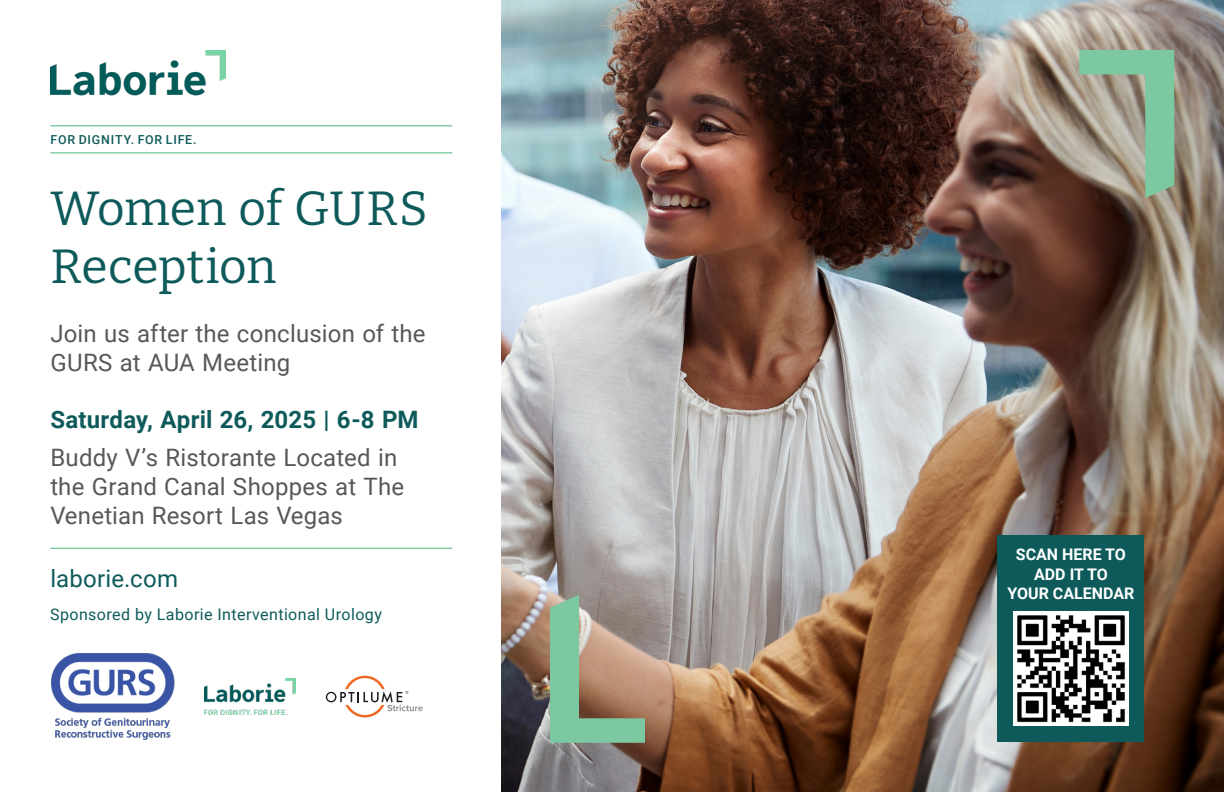
<style>
.page{position:relative;width:1224px;height:792px;background:#fff}
.page>*{position:absolute;margin:0;border:0;box-sizing:border-box;transform-origin:0 0}
.Title_-_Main{font:48px/57.6px "Bitter";letter-spacing:-.005em;color:#0e5a5a}
.Title_-_Main-2{font:24px/28.8px "Roboto";letter-spacing:.01em;color:#57585a}
.Title_-_Main-3{font:700 24px "Roboto";letter-spacing:.01em;color:#0e5a5a}
.Title_-_Main-4{font:24px "Roboto";letter-spacing:.01em;color:#0e5a5a}
.Title_-_Main-5{font:16px "Roboto";letter-spacing:.025em;color:#0e5a5a}
.t1{font:700 16px "Roboto";color:#fff}
.t2{font:500 12.4px "Roboto";letter-spacing:.065em;color:#0e5a5a}
</style>
<div class="page">
<img style="left:501px;top:0;width:723px;height:792px">
<svg style="left:1079px;top:50px;width:95px;height:148px;background:#92ab92"></svg>
<svg style="left:550px;top:595px;width:95px;height:148px;background:#99a58a"></svg>
<img style="left:205px;top:678px;width:91px;height:37px">
<img style="left:51px;top:653px;width:124px;height:87px">
<hr style="left:50px;top:125px;width:402px;height:2px;background:#7dc9a0">
<hr style="left:50px;top:152px;width:402px;height:2px;background:#7dc9a0">
<hr style="left:50px;top:548px;width:402px;height:1px;background:#7dc9a0">
<div style="left:998px;top:535px;width:146px;height:207px;background:#0e5a5a"></div>
<img style="left:1014px;top:611px;width:114px;height:115px">
<img style="left:50px;top:50px;width:176px;height:46px">
<svg style="left:326px;top:676px;width:97px;height:41px"></svg>
<p class="t2" style="left:51px;top:131px;width:147px">FOR DIGNITY. FOR LIFE.</p>
<p class="Title_-_Main" style="left:50px;top:178px;width:379px">Women of GURS<br>Reception</p>
<p class="Title_-_Main-2" style="left:50px;top:318px;width:377px">Join us after the conclusion of the<br>GURS at AUA Meeting</p>
<p class="Title_-_Main-3" style="left:50px;top:402px;width:370px">Saturday, April 26, 2025 | 6-8 PM</p>
<p class="Title_-_Main-2" style="left:50px;top:443px;width:355px">Buddy V’s Ristorante Located in the Grand Canal Shoppes at The<br>Venetian Resort Las Vegas</p>
<p class="Title_-_Main-4" style="left:50px;top:562px;width:129px">laborie.com</p>
<p class="Title_-_Main-5" style="left:50px;top:603px;width:333px">Sponsored by Laborie Interventional Urology</p>
<p class="t1" style="left:1016px;top:544px;width:112px">SCAN HERE TO</p>
<p class="t1" style="left:1034px;top:563px;width:75px">ADD IT TO</p>
<p class="t1" style="left:1008px;top:582px;width:128px">YOUR CALENDAR</p>
</div>
